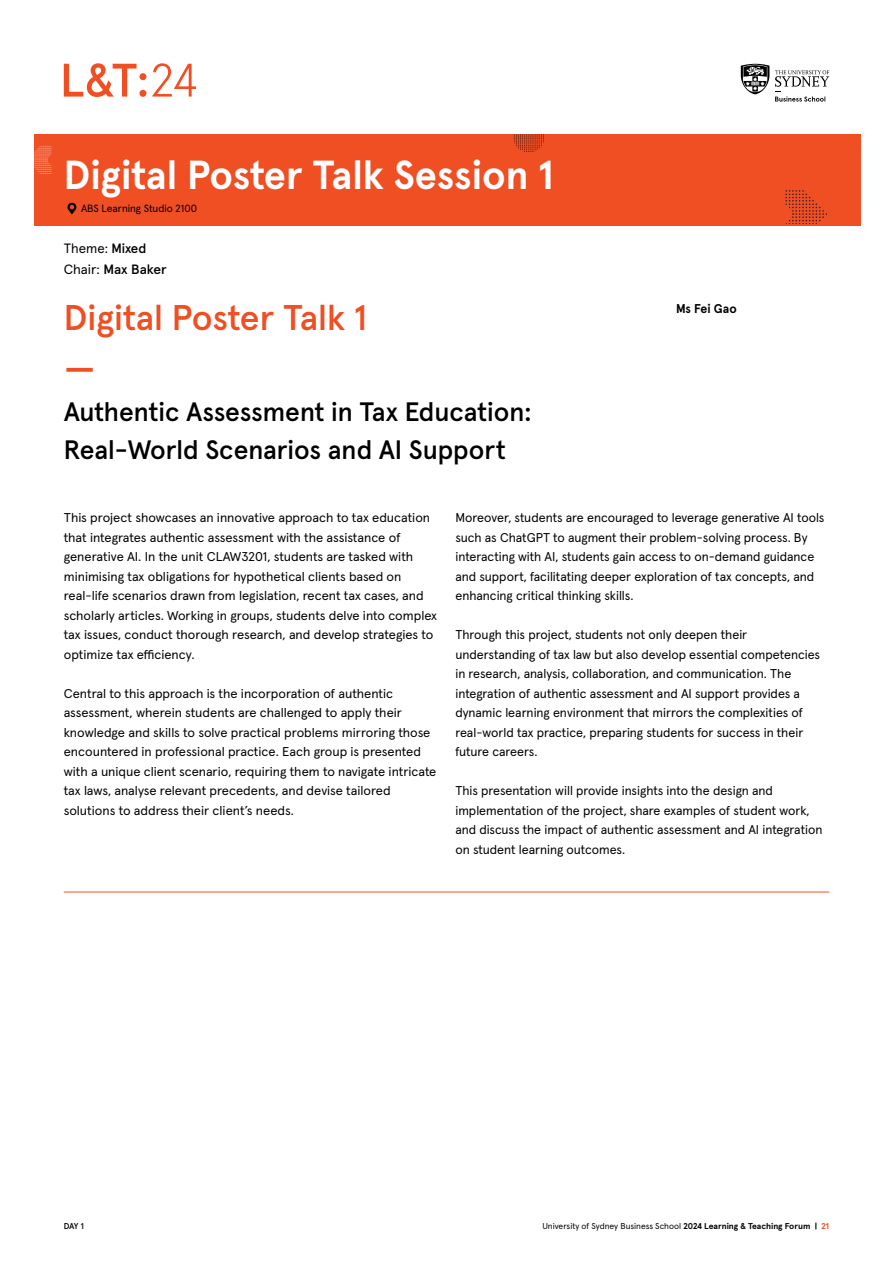
<style>
.page{position:relative;width:893px;height:1263px;background:#fff}
.page>*{position:absolute;margin:0;border:0;box-sizing:border-box;transform-origin:0 0}
.t1{font:500 41.7px "Apercu Pro";color:#f04e23}
.t2{font:700 40.5px "Apercu Pro";color:#fff}
.t3{font:500 35.7px "Apercu Pro";color:#f04e23}
.t4{font:500 26.7px/38px "Apercu Pro";color:#000}
.t5{font:500 13.5px/21px "Apercu Pro";color:#000}
.t6{font:12.75px/19.5px "Apercu Pro";color:#000}
.t7{font:700 12.75px "Apercu Pro";color:#000}
.t8{font:10.5px "Apercu Pro";color:#000}
.t9{font:8.4px "Apercu Pro";color:#000}
.t10{font:500 8.4px "Apercu Pro";color:#000}
.s1{font-weight:400}
.s2{font-weight:700}
.s3{font-weight:700;color:#f04e23}
</style>
<div class="page">
<svg style="left:741px;top:64px;width:28px;height:30px"></svg>
<svg style="left:775px;top:70px;width:54px;height:32px"></svg>
<svg style="left:64px;top:63px;width:82px;height:34px"></svg>
<svg style="left:152px;top:63px;width:44px;height:34px"></svg>
<div style="left:34px;top:134px;width:826px;height:91px;background:#f04e23"></div>
<svg style="left:514px;top:135px;width:30px;height:17px"></svg>
<svg style="left:785px;top:190px;width:42px;height:34px"></svg>
<svg style="left:34px;top:146px;width:18px;height:28px"></svg>
<svg style="left:68px;top:203px;width:8px;height:12px"></svg>
<hr style="left:64px;top:892px;width:765px;height:1px;background:#f04e23">
<h2 class="t2" style="left:64px;top:143px;width:491px">Digital Poster Talk Session 1</h2>
<p class="t8" style="left:81px;top:201px;width:118px">ABS Learning Studio 2100</p>
<p class="t5" style="left:64px;top:236px;width:105px"><span class="s1">Theme:</span> Mixed<br><span class="s1">Chair:</span> Max Baker</p>
<h3 class="t3" style="left:64px;top:290px;width:305px">Digital Poster Talk 1</h3>
<h1 class="t1" style="left:64px;top:336px;width:33px">—</h1>
<h3 class="t4" style="left:64px;top:391px;width:469px">Authentic Assessment in Tax Education:<br>Real-World Scenarios and AI Support</h3>
<p class="t7" style="left:676px;top:299px;width:62px">Ms Fei Gao</p>
<p class="t6" style="left:64px;top:507px;width:375px">This project showcases an innovative approach to tax education that integrates authentic assessment with the assistance of generative AI. In the unit CLAW3201, students are tasked with minimising tax obligations for hypothetical clients based on real-life scenarios drawn from legislation, recent tax cases, and scholarly articles. Working in groups, students delve into complex tax issues, conduct thorough research, and develop strategies to optimize tax efficiency.</p>
<p class="t6" style="left:64px;top:682px;width:374px">Central to this approach is the incorporation of authentic assessment, wherein students are challenged to apply their knowledge and skills to solve practical problems mirroring those encountered in professional practice. Each group is presented with a unique client scenario, requiring them to navigate intricate tax laws, analyse relevant precedents, and devise tailored solutions to address their client’s needs.</p>
<p class="t6" style="left:455px;top:507px;width:371px">Moreover, students are encouraged to leverage generative AI tools such as ChatGPT to augment their problem-solving process. By interacting with AI, students gain access to on-demand guidance and support, facilitating deeper exploration of tax concepts, and enhancing critical thinking skills.</p>
<p class="t6" style="left:455px;top:624px;width:366px">Through this project, students not only deepen their understanding of tax law but also develop essential competencies in research, analysis, collaboration, and communication. The integration of authentic assessment and AI support provides a dynamic learning environment that mirrors the complexities of real-world tax practice, preparing students for success in their future careers.</p>
<p class="t6" style="left:455px;top:780px;width:369px">This presentation will provide insights into the design and implementation of the project, share examples of student work, and discuss the impact of authentic assessment and AI integration on student learning outcomes.</p>
<p class="t10" style="left:64px;top:1219px;width:22px">DAY 1</p>
<p class="t9" style="left:542px;top:1219px;width:288px">University of Sydney Business School <span class="s2">2024 Learning &amp; Teaching Forum |</span> <span class="s3">21</span></p>
</div>
